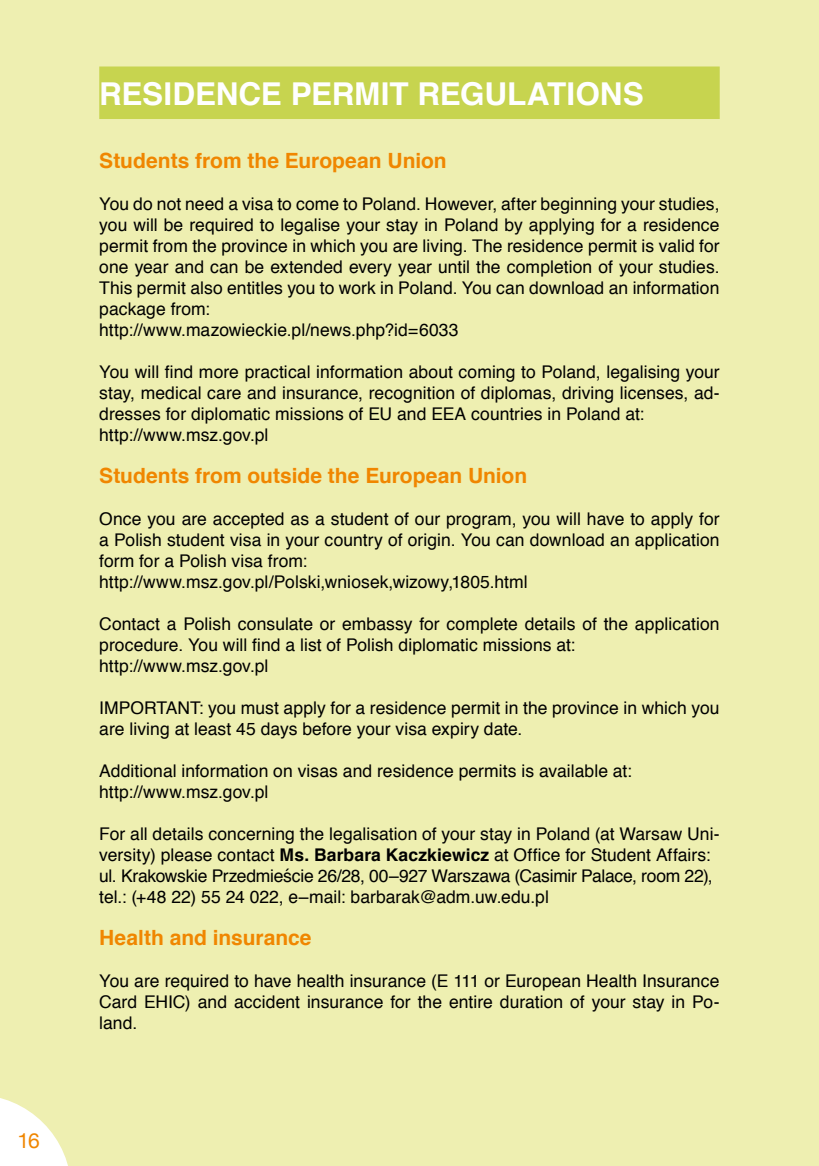
<style>
.page{position:relative;width:819px;height:1166px;background:#eeefb1}
.page>*{position:absolute;margin:0;border:0;box-sizing:border-box;transform-origin:0 0}
.t1{font:700 31.5px "Helvetica CE";color:#fff}
.t2{font:700 21px "Helvetica CE";letter-spacing:-.005em;color:#f08600}
.t3{font:21px "Helvetica Neue";color:#f08600}
.t4{font:17.5px/21px "Helvetica CE";letter-spacing:.005em;color:#000}
.s1{font-weight:700}
</style>
<div class="page">
<svg style="left:0;top:1098px;width:68px;height:68px"></svg>
<div style="left:99px;top:66px;width:620px;height:53px;background:#c7d44f"></div>
<p class="t3" style="left:18px;top:1128px;width:22px">16</p>
<h1 class="t1" style="left:99px;top:72px;width:546px">Residence permit regulations</h1>
<p class="t2" style="left:99px;top:146px;width:349px">Students from the European Union</p>
<p class="t4" style="left:99px;top:194px;width:622px">You do not need a visa to come to Poland. However, after beginning your studies, you will be required to legalise your stay in Poland by applying for a residence permit from the province in which you are living. The residence permit is valid for one year and can be extended every year until the completion of your studies.<br>This permit also entitles you to work in Poland. You can download an information package from:<br>http://www.mazowieckie.pl/news.php?id=6033</p>
<p class="t4" style="left:99px;top:362px;width:622px">You will find more practical information about coming to Poland, legalising your stay, medical care and insurance, recognition of diplomas, driving licenses, ad&shy;dresses for diplomatic missions of EU and EEA countries in Poland at: http://www.msz.gov.pl</p>
<p class="t2" style="left:99px;top:461px;width:429px">Students from outside the European Union</p>
<p class="t4" style="left:99px;top:509px;width:621px">Once you are accepted as a student of our program, you will have to apply for a Polish student visa in your country of origin. You can download an application form for a Polish visa from: http://www.msz.gov.pl/Polski,wniosek,wizowy,1805.html</p>
<p class="t4" style="left:99px;top:614px;width:621px">Contact a Polish consulate or embassy for complete details of the application procedure. You will find a list of Polish diplomatic missions at: http://www.msz.gov.pl</p>
<p class="t4" style="left:99px;top:698px;width:622px">IMPORTANT: you must apply for a residence permit in the province in which you are living at least 45 days before your visa expiry date.</p>
<p class="t4" style="left:99px;top:761px;width:534px">Additional information on visas and residence permits is available at: http://www.msz.gov.pl</p>
<p class="t4" style="left:99px;top:824px;width:622px">For all details concerning the legalisation of your stay in Poland (at Warsaw Uni&shy;versity) please contact <span class="s1">Ms. Barbara Kaczkiewicz</span> at Office for Student Affairs: ul. Krakowskie Przedmieście 26/28, 00–927 Warszawa (Casimir Palace, room 22), tel.: (+48 22) 55 24 022, e–mail: barbarak@adm.uw.edu.pl</p>
<p class="t2" style="left:99px;top:923px;width:214px">Health and insurance</p>
<p class="t4" style="left:99px;top:971px;width:622px;text-align:justify">You are required to have health insurance (E 111 or European Health Insurance Card EHIC) and accident insurance for the entire duration of your stay in Po&shy;land.</p>
</div>
